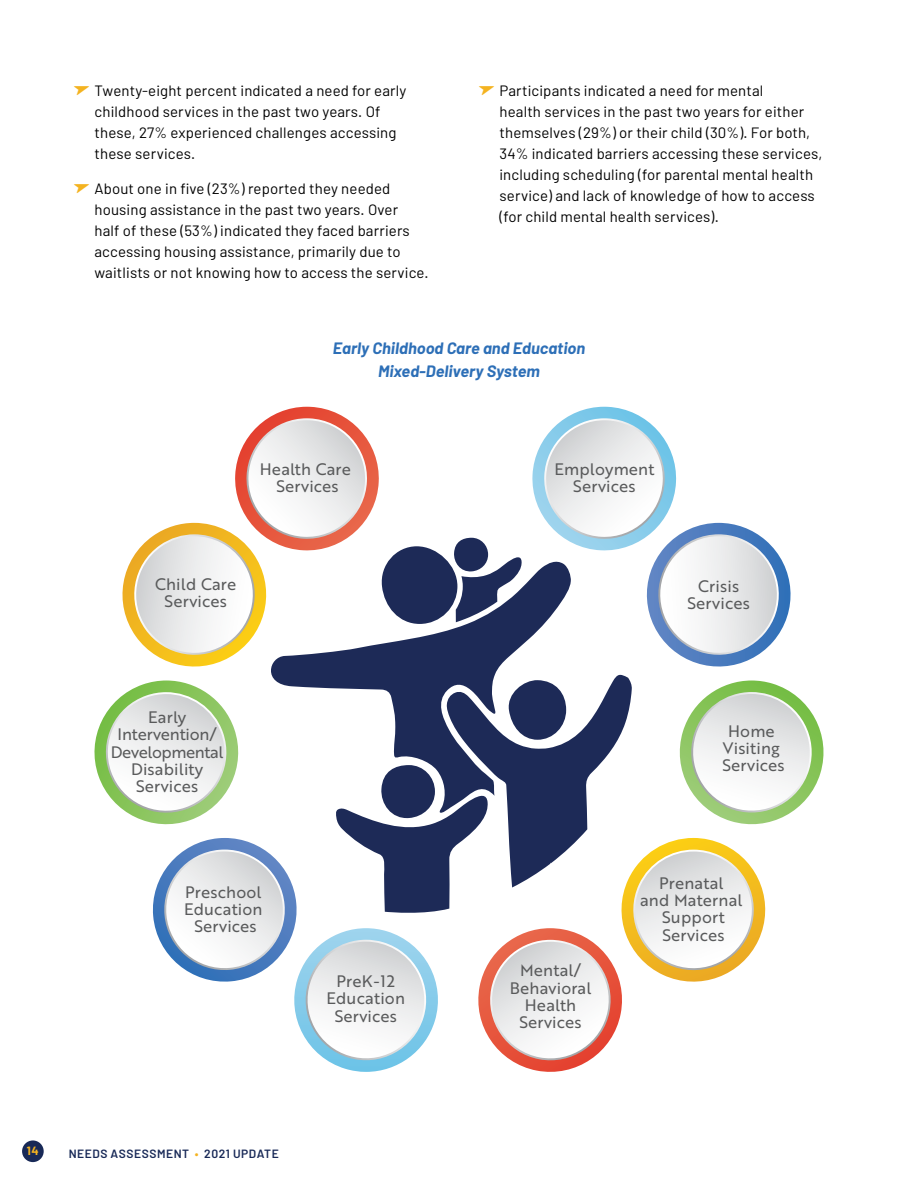
<style>
.page{position:relative;width:918px;height:1188px;background:#fff}
.page>*{position:absolute;margin:0;border:0;box-sizing:border-box;transform-origin:0 0}
.Subhead_C{font:italic 700 16.5px/22.5px "Barlow";color:#2d6fb7;text-align:center}
.t1{font:16.2px/17.2px "Brother 1816 Regular";letter-spacing:.01em;color:#595a5b;text-align:center}
.t2{font:16.2px/17.2px "Brother 1816 Regular";letter-spacing:-.01em;color:#595a5b;text-align:center}
.t3{font:15px/21px "Barlow";letter-spacing:.01em;color:#000}
.t4{font:600 12px "Barlow";letter-spacing:.04em;color:#182957}
.t5{font:700 12px "Barlow";color:#f4b320}
.s1{color:#f4b320}
</style>
<div class="page">
<div style="left:22px;top:1140px;width:22px;height:22px;background:#182957;border-radius:50%"></div>
<svg style="left:94px;top:407px;width:344px;height:665px"></svg>
<svg style="left:478px;top:681px;width:346px;height:391px"></svg>
<svg style="left:532px;top:407px;width:259px;height:260px"></svg>
<svg style="left:262px;top:538px;width:370px;height:377px"></svg>
<p class="t3" style="left:94px;top:80px;width:313px">Twenty-eight percent indicated a need for early childhood services in the past two years. Of these, 27% experienced challenges accessing these services.</p>
<p class="t3" style="left:94px;top:177px;width:336px">About one in five (23%) reported they needed housing assistance in the past two years. Over<br>half of these (53%) indicated they faced barriers accessing housing assistance, primarily due to waitlists or not knowing how to access the service.</p>
<p class="t3" style="left:500px;top:80px;width:325px">Participants indicated a need for mental<br>health services in the past two years for either themselves (29%) or their child (30%). For both, 34% indicated barriers accessing these services, including scheduling (for parental mental health service) and lack of knowledge of how to access (for child mental health services).</p>
<h5 class="Subhead_C" style="left:333px;top:337px;width:254px">Early Childhood Care and Education<br>Mixed-Delivery System</h5>
<p class="t1" style="left:260px;top:460px;width:93px">Health Care<br>Services</p>
<p class="t1" style="left:155px;top:575px;width:83px">Child Care<br>Services</p>
<p class="t2" style="left:111px;top:708px;width:114px">Early<br>Intervention/<br>Developmental<br>Disability<br>Services</p>
<p class="t1" style="left:184px;top:883px;width:80px">Preschool<br>Education<br>Services</p>
<p class="t1" style="left:555px;top:460px;width:101px">Employment<br>Services</p>
<p class="t1" style="left:688px;top:577px;width:64px">Crisis<br>Services</p>
<p class="t1" style="left:722px;top:722px;width:64px">Home<br>Visiting<br>Services</p>
<p class="t1" style="left:640px;top:874px;width:104px">Prenatal<br>and Maternal<br>Support<br>Services</p>
<p class="t5" style="left:27px;top:1144px;width:13px">14</p>
<p class="t4" style="left:69px;top:1146px;width:212px">NEEDS ASSESSMENT <span class="s1">•</span> 2021 UPDATE</p>
<p class="t1" style="left:327px;top:972px;width:80px">PreK-12<br>Education<br>Services</p>
<p class="t1" style="left:510px;top:961px;width:83px">Mental/<br>Behavioral<br>Health<br>Services</p>
</div>
